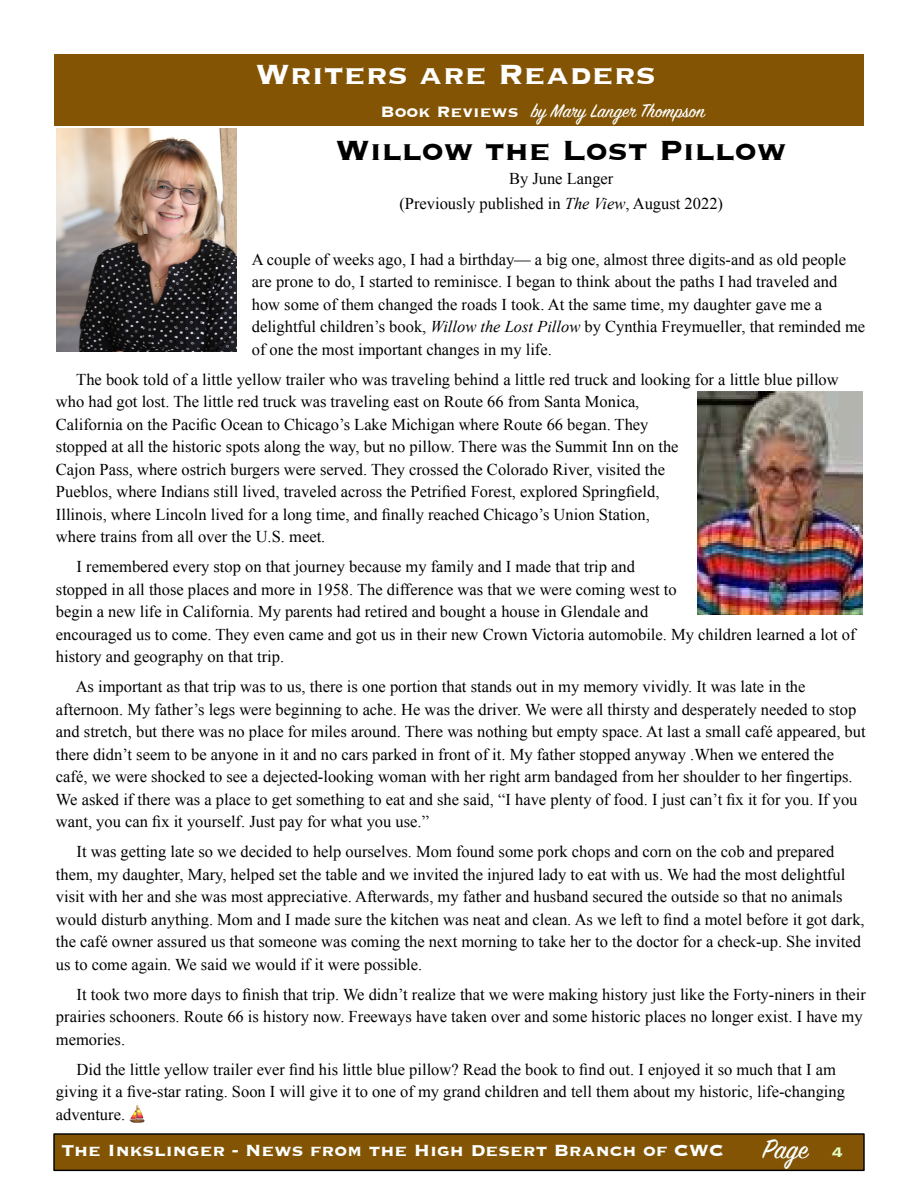
<style>
.page{position:relative;width:918px;height:1188px;background:#fff}
.page>*{position:absolute;margin:0;border:0;box-sizing:border-box;transform-origin:0 0}
.t1{font:700 36px "Copperplate";color:#000}
.t2{font:700 36px "Copperplate";color:#fff}
.t3{font:30px "Sign Painter House Script";color:#f9ffff}
.t4{font:700 21px "Copperplate";color:#fcfffe}
.t5{font:21px "Sign Painter House Script";color:#fff}
.t6{font:16.5px/22.5px "Times New Roman";color:#000}
.s1{font-family:"Copperplate";font-weight:700;font-size:19.5px}
.s2{font-style:italic}
.s3{font-family:"Copperplate";font-weight:700;font-size:18px;color:#e4ffc1}
</style>
<div class="page">
<div style="left:53px;top:1133px;width:812px;height:38px;background:#825404;border:1px solid #000"></div>
<div style="left:54px;top:54px;width:810px;height:71px;background:#825404"></div>
<img style="left:57px;top:128px;width:180px;height:224px">
<img style="left:130px;top:1106px;width:14px;height:16px">
<img style="left:698px;top:391px;width:164px;height:224px">
<h1 class="t2" style="left:256px;top:57px;width:401px">Writers are Readers</h1>
<p class="t5" style="left:381px;top:102px;width:327px"><span class="s1">Book Reviews</span> by Mary Langer Thompson</p>
<h1 class="t1" style="left:336px;top:132px;width:453px">Willow the Lost Pillow</h1>
<p class="t6" style="left:399px;top:168px;width:325px;line-height:24.8px;text-align:center">By June Langer<br>(Previously published in <span class="s2">The View</span>, August 2022)</p>
<p class="t6" style="left:252px;top:250px;width:615px">A couple of weeks ago, I had a birthday— a big one, almost three digits-and as old people are prone to do, I started to reminisce. I began to think about the paths I had traveled and how some of them changed the roads I took. At the same time, my daughter gave me a delightful children’s book, <span class="s2">Willow the Lost Pillow</span> by Cynthia Freymueller, that reminded me of one the most important changes in my life.</p>
<p class="t6" style="left:56px;top:370px;width:784px;text-indent:20px">The book told of a little yellow trailer who was traveling behind a little red truck and looking for a little blue pillow who had got lost. The little red truck was traveling east on Route 66 from Santa Monica,<br>California on the Pacific Ocean to Chicago’s Lake Michigan where Route 66 began. They<br>stopped at all the historic spots along the way, but no pillow. There was the Summit Inn on the<br>Cajon Pass, where ostrich burgers were served. They crossed the Colorado River, visited the<br>Pueblos, where Indians still lived, traveled across the Petrified Forest, explored Springfield,<br>Illinois, where Lincoln lived for a long time, and finally reached Chicago’s Union Station,<br>where trains from all over the U.S. meet.</p>
<p class="t6" style="left:56px;top:557px;width:801px;text-indent:21px">I remembered every stop on that journey because my family and I made that trip and<br>stopped in all those places and more in 1958. The difference was that we were coming west to<br>begin a new life in California. My parents had retired and bought a house in Glendale and<br>encouraged us to come. They even came and got us in their new Crown Victoria automobile. My children learned a lot of history and geography on that trip.</p>
<p class="t6" style="left:56px;top:677px;width:811px;text-indent:20px">As important as that trip was to us, there is one portion that stands out in my memory vividly. It was late in the afternoon. My father’s legs were beginning to ache. He was the driver. We were all thirsty and desperately needed to stop and stretch, but there was no place for miles around. There was nothing but empty space. At last a small café appeared, but there didn’t seem to be anyone in it and no cars parked in front of it. My father stopped anyway .When we entered the café, we were shocked to see a dejected-looking woman with her right arm bandaged from her shoulder to her fingertips.<br>We asked if there was a place to get something to eat and she said, “I have plenty of food. I just can’t fix it for you. If you want, you can fix it yourself. Just pay for what you use.”</p>
<p class="t6" style="left:56px;top:842px;width:810px;text-indent:21px">It was getting late so we decided to help ourselves. Mom found some pork chops and corn on the cob and prepared them, my daughter, Mary, helped set the table and we invited the injured lady to eat with us. We had the most delightful visit with her and she was most appreciative. Afterwards, my father and husband secured the outside so that no animals would disturb anything. Mom and I made sure the kitchen was neat and clean. As we left to find a motel before it got dark, the café owner assured us that someone was coming the next morning to take her to the doctor for a check-up. She invited us to come again. We said we would if it were possible.</p>
<p class="t6" style="left:56px;top:985px;width:812px;text-indent:21px">It took two more days to finish that trip. We didn’t realize that we were making history just like the Forty-niners in their prairies schooners. Route 66 is history now. Freeways have taken over and some historic places no longer exist. I have my memories.</p>
<p class="t6" style="left:56px;top:1060px;width:791px;text-indent:21px">Did the little yellow trailer ever find his little blue pillow? Read the book to find out. I enjoyed it so much that I am giving it a five-star rating. Soon I will give it to one of my grand children and tell them about my historic, life-changing adventure.</p>
<p class="t4" style="left:61px;top:1140px;width:664px">The Inkslinger - News from the High Desert Branch of CWC</p>
<h2 class="t3" style="left:763px;top:1137px;width:81px">Page <span class="s3">4</span></h2>
</div>
